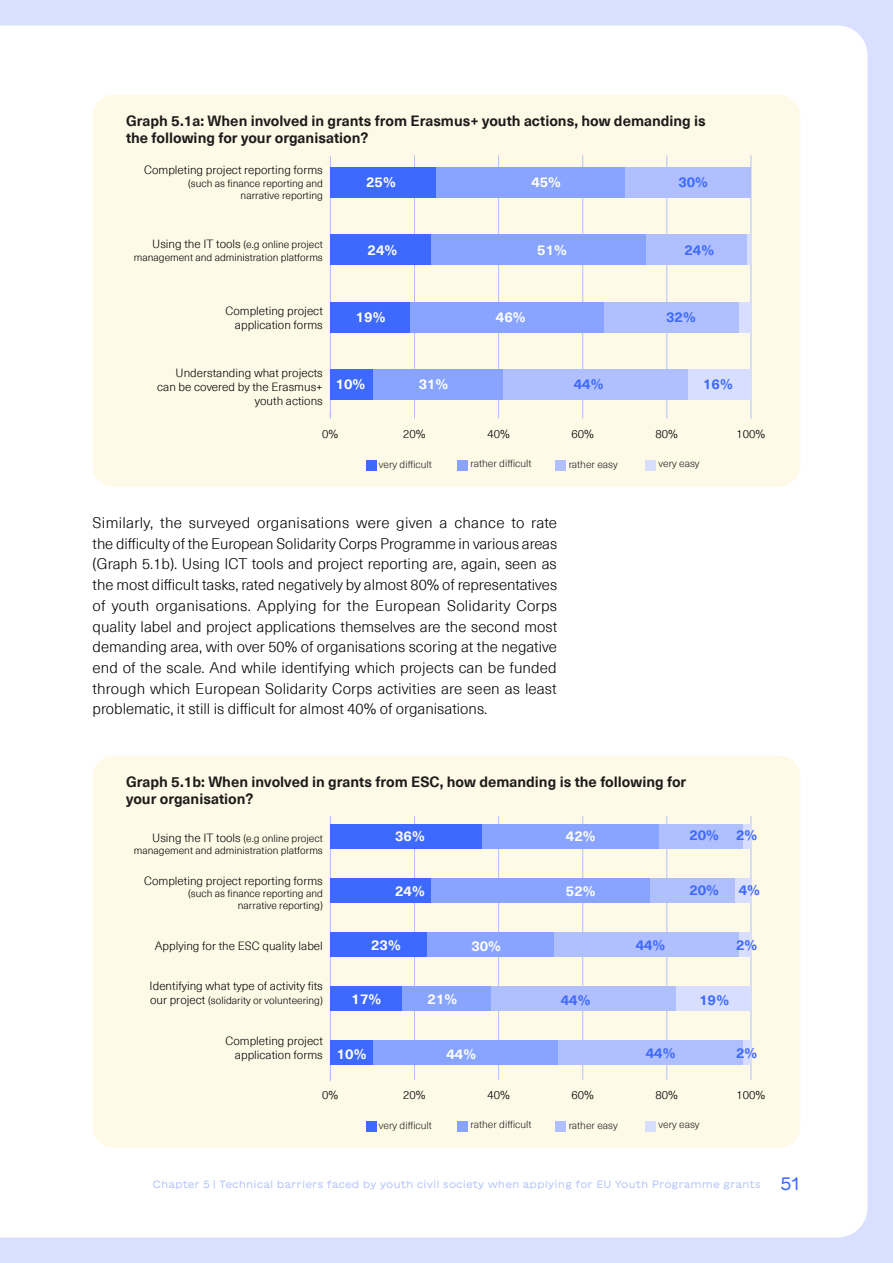
<style>
.page{position:relative;width:893px;height:1263px;background:#d9e0ff}
.page>*{position:absolute;margin:0;border:0;box-sizing:border-box;transform-origin:0 0}
.t1{font:18px "GT Maru";color:#3e68fe}
.t2{font:300 15px/20.7px "Neue Haas Unica W1 G";color:#000;text-align:justify}
.t3{font:700 14.55px/17.5px "Neue Haas Unica W1 G";color:#1d1d1b}
.t4{font:700 14.1px "Neue Haas Unica W1 G";color:#fff}
.t5{font:700 14.1px "Neue Haas Unica W1 G";color:#3d69ff}
.t6{font:300 11.7px/14px "Neue Haas Unica W1 G";color:#000;text-align:right}
.t7{font:10.5px "GT Maru";color:#b2c2ff}
.t8{font:300 10.2px/12.3px "Neue Haas Unica W1 G";color:#000;text-align:right}
.t9{font:300 10.2px "Neue Haas Unica W1 G";color:#231f20}
.s1{font-size:11.7px}
</style>
<div class="page">
<div style="left:0;top:26px;width:867px;height:1211px;background:#fff"></div>
<div style="left:93px;top:95px;width:707px;height:392px;background:#fff9e7;border-radius:21px"></div>
<hr style="left:414px;top:155px;width:1px;height:264px;background:#b0c0ff">
<hr style="left:498px;top:155px;width:1px;height:264px;background:#b0c0ff">
<hr style="left:582px;top:155px;width:1px;height:264px;background:#b0c0ff">
<hr style="left:666px;top:155px;width:1px;height:264px;background:#b0c0ff">
<hr style="left:751px;top:155px;width:1px;height:264px;background:#b0c0ff">
<hr style="left:330px;top:156px;width:1px;height:263px;background:#b0c0ff">
<div style="left:688px;top:370px;width:63px;height:30px;background:#d7deff"></div>
<div style="left:738px;top:302px;width:13px;height:30px;background:#d7deff"></div>
<hr style="left:747px;top:234px;width:4px;height:31px;background:#d7deff">
<div style="left:503px;top:370px;width:185px;height:30px;background:#b0c0ff"></div>
<div style="left:604px;top:302px;width:134px;height:30px;background:#b0c0ff"></div>
<div style="left:646px;top:234px;width:101px;height:31px;background:#b0c0ff"></div>
<div style="left:625px;top:167px;width:126px;height:30px;background:#b0c0ff"></div>
<div style="left:372px;top:370px;width:131px;height:30px;background:#88a4ff"></div>
<div style="left:410px;top:302px;width:194px;height:30px;background:#88a4ff"></div>
<div style="left:431px;top:234px;width:215px;height:31px;background:#88a4ff"></div>
<div style="left:435px;top:167px;width:190px;height:30px;background:#88a4ff"></div>
<div style="left:330px;top:370px;width:42px;height:30px;background:#3d69ff"></div>
<div style="left:330px;top:302px;width:80px;height:30px;background:#3d69ff"></div>
<div style="left:330px;top:234px;width:101px;height:31px;background:#3d69ff"></div>
<div style="left:330px;top:167px;width:105px;height:30px;background:#3d69ff"></div>
<div style="left:366px;top:460px;width:10px;height:10px;background:#3d69ff"></div>
<div style="left:458px;top:460px;width:10px;height:10px;background:#88a4ff"></div>
<div style="left:556px;top:460px;width:10px;height:10px;background:#b0c0ff"></div>
<div style="left:646px;top:460px;width:10px;height:10px;background:#d7deff"></div>
<div style="left:93px;top:756px;width:707px;height:392px;background:#fff9e7;border-radius:21px"></div>
<hr style="left:414px;top:816px;width:1px;height:264px;background:#b0c0ff">
<hr style="left:498px;top:816px;width:1px;height:264px;background:#b0c0ff">
<hr style="left:582px;top:816px;width:1px;height:264px;background:#b0c0ff">
<hr style="left:666px;top:816px;width:1px;height:264px;background:#b0c0ff">
<hr style="left:751px;top:816px;width:1px;height:264px;background:#b0c0ff">
<hr style="left:330px;top:816px;width:1px;height:265px;background:#b0c0ff">
<div style="left:742px;top:1040px;width:9px;height:25px;background:#d7deff"></div>
<div style="left:675px;top:986px;width:76px;height:25px;background:#d7deff"></div>
<div style="left:738px;top:932px;width:13px;height:25px;background:#d7deff"></div>
<div style="left:734px;top:878px;width:17px;height:24px;background:#d7deff"></div>
<div style="left:742px;top:824px;width:9px;height:24px;background:#d7deff"></div>
<div style="left:557px;top:1040px;width:185px;height:25px;background:#b0c0ff"></div>
<div style="left:490px;top:986px;width:185px;height:25px;background:#b0c0ff"></div>
<div style="left:553px;top:932px;width:185px;height:25px;background:#b0c0ff"></div>
<div style="left:650px;top:878px;width:84px;height:24px;background:#b0c0ff"></div>
<div style="left:658px;top:824px;width:84px;height:24px;background:#b0c0ff"></div>
<div style="left:372px;top:1040px;width:185px;height:25px;background:#88a4ff"></div>
<div style="left:402px;top:986px;width:88px;height:25px;background:#88a4ff"></div>
<div style="left:427px;top:932px;width:126px;height:25px;background:#88a4ff"></div>
<div style="left:431px;top:878px;width:219px;height:24px;background:#88a4ff"></div>
<div style="left:482px;top:824px;width:176px;height:24px;background:#88a4ff"></div>
<div style="left:330px;top:1040px;width:42px;height:25px;background:#3d69ff"></div>
<div style="left:330px;top:986px;width:72px;height:25px;background:#3d69ff"></div>
<div style="left:330px;top:932px;width:97px;height:25px;background:#3d69ff"></div>
<div style="left:330px;top:878px;width:101px;height:24px;background:#3d69ff"></div>
<div style="left:330px;top:824px;width:152px;height:24px;background:#3d69ff"></div>
<div style="left:366px;top:1121px;width:10px;height:10px;background:#3d69ff"></div>
<div style="left:458px;top:1121px;width:10px;height:10px;background:#88a4ff"></div>
<div style="left:556px;top:1121px;width:10px;height:10px;background:#b0c0ff"></div>
<div style="left:646px;top:1121px;width:10px;height:10px;background:#d7deff"></div>
<p class="t3" style="left:126px;top:111px;width:581px">Graph 5.1a: When involved in grants from Erasmus+ youth actions, how demanding is the following for your organisation?</p>
<p class="t6" style="left:144px;top:163px;width:180px">Completing project reporting forms</p>
<p class="t8" style="left:188px;top:176px;width:136px">(such as finance reporting and narrative reporting</p>
<p class="t8" style="left:134px;top:238px;width:190px"><span class="s1">Using the IT tools</span> (e.g online project management and administration platforms</p>
<p class="t4" style="left:366px;top:172px;width:31px">25%</p>
<p class="t4" style="left:531px;top:172px;width:31px">45%</p>
<p class="t5" style="left:678px;top:172px;width:31px">30%</p>
<p class="t4" style="left:368px;top:239px;width:31px">24%</p>
<p class="t4" style="left:537px;top:239px;width:31px">51%</p>
<p class="t5" style="left:684px;top:239px;width:31px">24%</p>
<p class="t6" style="left:225px;top:303px;width:99px">Completing project application forms</p>
<p class="t6" style="left:157px;top:365px;width:167px">Understanding what projects can be covered by the Erasmus+ youth actions</p>
<p class="t4" style="left:356px;top:306px;width:31px">19%</p>
<p class="t4" style="left:496px;top:306px;width:31px">46%</p>
<p class="t5" style="left:666px;top:306px;width:31px">32%</p>
<p class="t4" style="left:336px;top:373px;width:31px">10%</p>
<p class="t4" style="left:419px;top:373px;width:31px">31%</p>
<p class="t5" style="left:574px;top:373px;width:31px">44%</p>
<p class="t5" style="left:703px;top:373px;width:31px">16%</p>
<p class="t6" style="left:322px;top:426px;width:18px">0%</p>
<p class="t6" style="left:403px;top:426px;width:24px">20%</p>
<p class="t6" style="left:487px;top:426px;width:24px">40%</p>
<p class="t6" style="left:571px;top:426px;width:24px">60%</p>
<p class="t6" style="left:656px;top:426px;width:24px">80%</p>
<p class="t6" style="left:737px;top:426px;width:30px">100%</p>
<p class="t9" style="left:379px;top:457px;width:54px">very difficult</p>
<p class="t9" style="left:471px;top:456px;width:63px">rather difficult</p>
<p class="t9" style="left:569px;top:457px;width:50px">rather easy</p>
<p class="t9" style="left:659px;top:456px;width:42px">very easy</p>
<p class="t2" style="left:93px;top:512px;width:466px">Similarly, the surveyed organisations were given a chance to rate the difficulty of the European Solidarity Corps Programme in various areas (Graph 5.1b). Using ICT tools and project reporting are, again, seen as the most difficult tasks, rated negatively by almost 80% of representatives of youth organisations. Applying for the European Solidarity Corps quality label and project applications themselves are the second most demanding area, with over 50% of organisations scoring at the negative end of the scale. And while identifying which projects can be funded through which European Solidarity Corps activities are seen as least problematic, it still is difficult for almost 40% of organisations.</p>
<p class="t3" style="left:126px;top:772px;width:562px">Graph 5.1b: When involved in grants from ESC, how demanding is the following for your organisation?</p>
<p class="t8" style="left:134px;top:831px;width:190px"><span class="s1">Using the IT tools</span> (e.g online project management and administration platforms</p>
<p class="t6" style="left:144px;top:873px;width:180px">Completing project reporting forms</p>
<p class="t8" style="left:188px;top:887px;width:136px">(such as finance reporting and narrative reporting)</p>
<p class="t6" style="left:155px;top:938px;width:170px">Applying for the ESC quality label</p>
<p class="t4" style="left:395px;top:825px;width:31px">36%</p>
<p class="t4" style="left:566px;top:825px;width:31px">42%</p>
<p class="t5" style="left:689px;top:824px;width:70px">20% 2%</p>
<p class="t4" style="left:395px;top:880px;width:31px">24%</p>
<p class="t4" style="left:566px;top:880px;width:31px">52%</p>
<p class="t5" style="left:689px;top:879px;width:31px">20%</p>
<p class="t5" style="left:739px;top:879px;width:23px">4%</p>
<p class="t4" style="left:371px;top:935px;width:31px">23%</p>
<p class="t4" style="left:471px;top:935px;width:31px">30%</p>
<p class="t5" style="left:636px;top:934px;width:31px">44%</p>
<p class="t5" style="left:736px;top:934px;width:23px">2%</p>
<p class="t6" style="left:150px;top:979px;width:175px">Identifying what type of activity fits</p>
<p class="t8" style="left:150px;top:994px;width:174px"><span class="s1">our project</span> (solidarity or volunteering)</p>
<p class="t6" style="left:225px;top:1033px;width:99px">Completing project application forms</p>
<p class="t4" style="left:352px;top:988px;width:31px">17%</p>
<p class="t4" style="left:428px;top:989px;width:31px">21%</p>
<p class="t5" style="left:561px;top:989px;width:31px">44%</p>
<p class="t5" style="left:699px;top:989px;width:31px">19%</p>
<p class="t4" style="left:337px;top:1043px;width:31px">10%</p>
<p class="t4" style="left:446px;top:1043px;width:31px">44%</p>
<p class="t5" style="left:646px;top:1042px;width:31px">44%</p>
<p class="t5" style="left:736px;top:1042px;width:23px">2%</p>
<p class="t6" style="left:322px;top:1087px;width:18px">0%</p>
<p class="t6" style="left:403px;top:1087px;width:24px">20%</p>
<p class="t6" style="left:487px;top:1087px;width:24px">40%</p>
<p class="t6" style="left:571px;top:1087px;width:24px">60%</p>
<p class="t6" style="left:656px;top:1087px;width:24px">80%</p>
<p class="t6" style="left:737px;top:1087px;width:30px">100%</p>
<p class="t9" style="left:379px;top:1118px;width:54px">very difficult</p>
<p class="t9" style="left:471px;top:1117px;width:63px">rather difficult</p>
<p class="t9" style="left:569px;top:1118px;width:50px">rather easy</p>
<p class="t9" style="left:659px;top:1117px;width:42px">very easy</p>
<p class="t7" style="left:152px;top:1178px;width:610px">Chapter 5 | Technical barriers faced by youth civil society when applying for EU Youth Programme grants</p>
<p class="t1" style="left:781px;top:1173px;width:20px">51</p>
</div>
